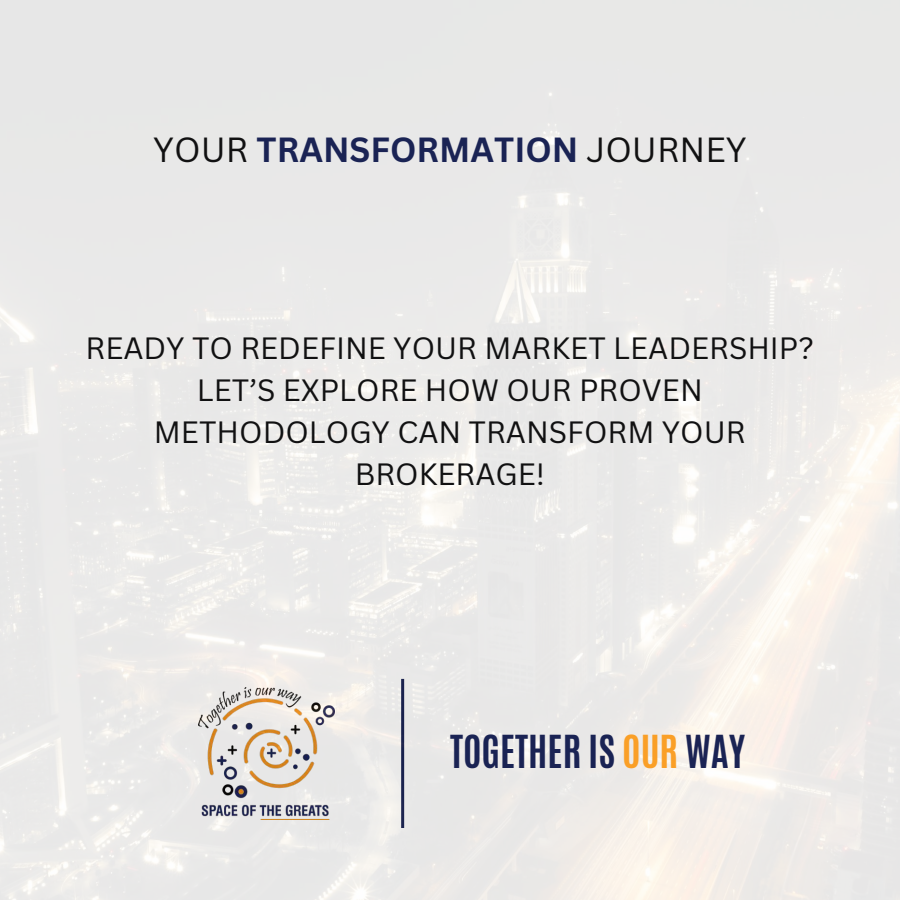
<style>
.page{position:relative;width:900px;height:900px;background:#fff}
.page>*{position:absolute;margin:0;border:0;box-sizing:border-box;transform-origin:0 0}
.t1{font:700 38px "Antonio";color:#1a2354}
.t2{font:700 34px "Canva Sans";color:#1a2354}
.t3{font:30px/42px "Canva Sans";color:#111112;text-align:center}
.s1{font-weight:400;color:#111112}
.s2{color:#fa9f27}
</style>
<div class="page">
<img style="left:0;top:0;width:900px;height:900px">
<p class="t2" style="left:153px;top:126px;width:595px"><span class="s1">YOUR</span> TRANSFORMATION <span class="s1">JOURNEY</span></p>
<p class="t3" style="left:86px;top:327px;width:730px">READY TO REDEFINE YOUR MARKET LEADERSHIP?<br>LET’S EXPLORE HOW OUR PROVEN<br>METHODOLOGY CAN TRANSFORM YOUR<br>BROKERAGE!</p>
<p class="t1" style="left:450px;top:725px;width:296px">TOGETHER IS <span class="s2">OUR</span> WAY</p>
</div>
